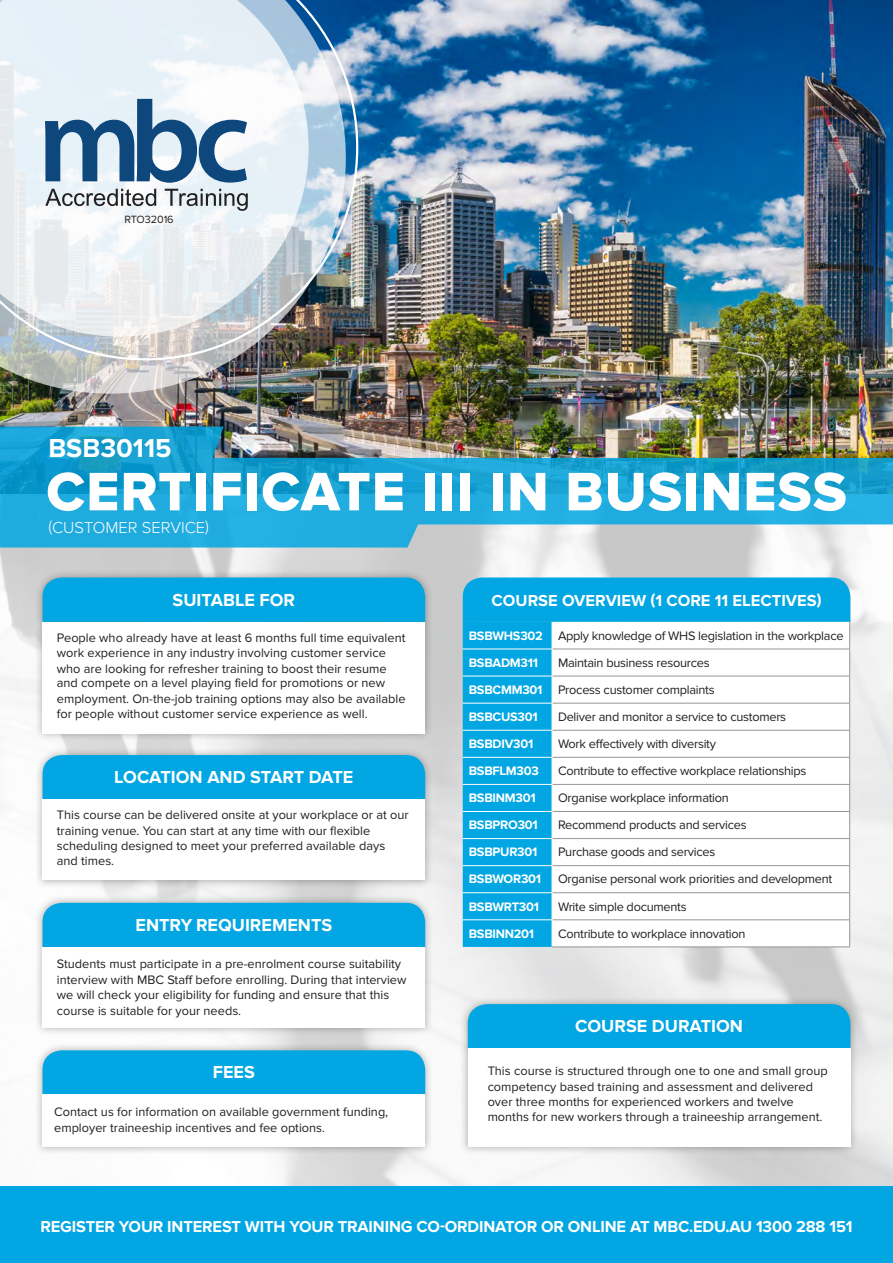
<style>
.page{position:relative;width:893px;height:1263px;background:#fff}
.page>*{position:absolute;margin:0;border:0;box-sizing:border-box;transform-origin:0 0}
.t1{font:56.1px "Proxima Nova Extrabld";letter-spacing:.02em;color:#fff}
.t2{font:700 27px "Proxima Nova";color:#fff}
.t3{font:700 18px "Proxima Nova";color:#fff}
.t4{font:700 16.5px "Proxima Nova";color:#fff}
.t5{font:300 16.5px "Proxima Nova";color:#fff}
.t6{font:700 16.35px "Proxima Nova";letter-spacing:-.01em;color:#fff}
.t7{font:12.75px/15.3px "Proxima Nova";color:#231f20}
.t8{font:12.75px "Proxima Nova";letter-spacing:-.02em;color:#231f20}
.t9{font:700 12.75px "Proxima Nova";letter-spacing:-.02em;color:#fff}
.t10{font:10.95px "Proxima Nova";letter-spacing:-.01em;color:#231f20}
</style>
<div class="page">
<img style="left:0;top:0;width:893px;height:1186px">
<img style="left:0;top:360px;width:346px;height:34px">
<svg style="left:0;top:0;width:358px;height:360px"></svg>
<svg style="left:45px;top:99px;width:202px;height:84px"></svg>
<svg style="left:45px;top:189px;width:111px;height:17px"></svg>
<svg style="left:165px;top:189px;width:83px;height:22px;background:#b8bec3"></svg>
<img style="left:0;top:426px;width:893px;height:121px">
<div style="left:0;top:1186px;width:893px;height:77px;background:#01a6e2"></div>
<svg style="left:463px;top:577px;width:387px;height:370px"></svg>
<hr style="left:463px;top:649px;width:89px;height:1px;background:#fff">
<hr style="left:463px;top:676px;width:89px;height:1px;background:#fff">
<hr style="left:463px;top:703px;width:89px;height:1px;background:#fff">
<hr style="left:463px;top:730px;width:89px;height:1px;background:#fff">
<hr style="left:463px;top:757px;width:89px;height:1px;background:#fff">
<hr style="left:463px;top:784px;width:89px;height:1px;background:#fff">
<hr style="left:463px;top:811px;width:89px;height:1px;background:#fff">
<hr style="left:463px;top:838px;width:89px;height:1px;background:#fff">
<hr style="left:463px;top:865px;width:89px;height:1px;background:#fff">
<hr style="left:463px;top:892px;width:89px;height:1px;background:#fff">
<hr style="left:463px;top:919px;width:89px;height:1px;background:#fff">
<div style="left:34px;top:569px;width:399px;height:172px;background:#231f20;opacity:.35"></div>
<div style="left:43px;top:577px;width:382px;height:45px;background:#01a6e2"></div>
<div style="left:43px;top:622px;width:382px;height:111px;background:#fff"></div>
<div style="left:34px;top:747px;width:399px;height:141px;background:#231f20;opacity:.35"></div>
<div style="left:43px;top:755px;width:382px;height:44px;background:#01a6e2"></div>
<div style="left:43px;top:799px;width:382px;height:81px;background:#fff"></div>
<div style="left:34px;top:894px;width:399px;height:142px;background:#231f20;opacity:.35"></div>
<div style="left:43px;top:903px;width:382px;height:44px;background:#01a6e2"></div>
<div style="left:43px;top:947px;width:382px;height:81px;background:#fff"></div>
<div style="left:34px;top:1042px;width:399px;height:113px;background:#231f20;opacity:.35"></div>
<div style="left:43px;top:1050px;width:382px;height:45px;background:#01a6e2"></div>
<div style="left:43px;top:1095px;width:382px;height:52px;background:#fff"></div>
<div style="left:459px;top:996px;width:400px;height:159px;background:#231f20;opacity:.35"></div>
<div style="left:468px;top:1004px;width:382px;height:44px;background:#01a6e2"></div>
<div style="left:468px;top:1048px;width:382px;height:99px;background:#fff"></div>
<p class="t10" style="left:124px;top:213px;width:51px">RTO32016</p>
<p class="t2" style="left:48px;top:432px;width:125px">BSB30115</p>
<p class="t1" style="left:46px;top:459px;width:802px">CERTIFICATE III IN BUSINESS</p>
<p class="t5" style="left:48px;top:518px;width:162px">(CUSTOMER SERVICE)</p>
<p class="t3" style="left:173px;top:589px;width:124px">SUITABLE FOR</p>
<p class="t7" style="left:57px;top:630px;width:350px;line-height:15.8px">People who already have at least 6 months full time equivalent work experience in any industry involving customer service who are looking for refresher training to boost their resume</p>
<p class="t7" style="left:57px;top:676px;width:350px">and compete on a level playing field for promotions or new employment. On-the-job training options may also be available for people without customer service experience as well.</p>
<p class="t3" style="left:114px;top:767px;width:241px">LOCATION AND START DATE</p>
<p class="t7" style="left:57px;top:808px;width:353px">This course can be delivered onsite at your workplace or at our training venue. You can start at any time with our flexible</p>
<p class="t7" style="left:57px;top:838px;width:330px">scheduling designed to meet your preferred available days and times.</p>
<p class="t3" style="left:136px;top:914px;width:198px">ENTRY REQUIREMENTS</p>
<p class="t7" style="left:57px;top:956px;width:351px;line-height:16px">Students must participate in a pre-enrolment course suitability interview with MBC Staff before enrolling. During that interview</p>
<p class="t7" style="left:57px;top:987px;width:334px;line-height:16px">we will check your eligibility for funding and ensure that this course is suitable for your needs.</p>
<p class="t3" style="left:213px;top:1062px;width:44px">FEES</p>
<p class="t7" style="left:54px;top:1104px;width:336px">Contact us for information on available government funding, employer traineeship incentives and fee options.</p>
<p class="t4" style="left:492px;top:591px;width:331px">COURSE OVERVIEW (1 CORE 11 ELECTIVES)</p>
<p class="t9" style="left:469px;top:628px;width:76px">BSBWHS302</p>
<p class="t8" style="left:558px;top:628px;width:287px">Apply knowledge of WHS legislation in the workplace</p>
<p class="t9" style="left:469px;top:655px;width:71px">BSBADM311</p>
<p class="t8" style="left:558px;top:655px;width:153px">Maintain business resources</p>
<p class="t9" style="left:469px;top:682px;width:75px">BSBCMM301</p>
<p class="t8" style="left:558px;top:682px;width:158px">Process customer complaints</p>
<p class="t9" style="left:469px;top:709px;width:70px">BSBCUS301</p>
<p class="t8" style="left:558px;top:709px;width:230px">Deliver and monitor a service to customers</p>
<p class="t9" style="left:469px;top:736px;width:66px">BSBDIV301</p>
<p class="t8" style="left:558px;top:736px;width:159px">Work effectively with diversity</p>
<p class="t9" style="left:469px;top:763px;width:72px">BSBFLM303</p>
<p class="t8" style="left:558px;top:763px;width:250px">Contribute to effective workplace relationships</p>
<p class="t9" style="left:469px;top:791px;width:68px">BSBINM301</p>
<p class="t8" style="left:558px;top:791px;width:172px">Organise workplace information</p>
<p class="t9" style="left:469px;top:818px;width:71px">BSBPRO301</p>
<p class="t8" style="left:558px;top:818px;width:190px">Recommend products and services</p>
<p class="t9" style="left:469px;top:845px;width:70px">BSBPUR301</p>
<p class="t8" style="left:558px;top:845px;width:159px">Purchase goods and services</p>
<p class="t9" style="left:469px;top:872px;width:74px">BSBWOR301</p>
<p class="t8" style="left:558px;top:872px;width:276px">Organise personal work priorities and development</p>
<p class="t9" style="left:469px;top:899px;width:72px">BSBWRT301</p>
<p class="t8" style="left:558px;top:899px;width:130px">Write simple documents</p>
<p class="t9" style="left:469px;top:926px;width:67px">BSBINN201</p>
<p class="t8" style="left:558px;top:926px;width:189px">Contribute to workplace innovation</p>
<p class="t3" style="left:575px;top:1016px;width:169px">COURSE DURATION</p>
<p class="t7" style="left:488px;top:1063px;width:342px">This course is structured through one to one and small group competency based training and assessment and delivered over three months for experienced workers and twelve months for new workers through a traineeship arrangement.</p>
<p class="t6" style="left:40px;top:1217px;width:814px">REGISTER YOUR INTEREST WITH YOUR TRAINING CO-ORDINATOR OR ONLINE AT MBC.EDU.AU 1300 288 151</p>
</div>
